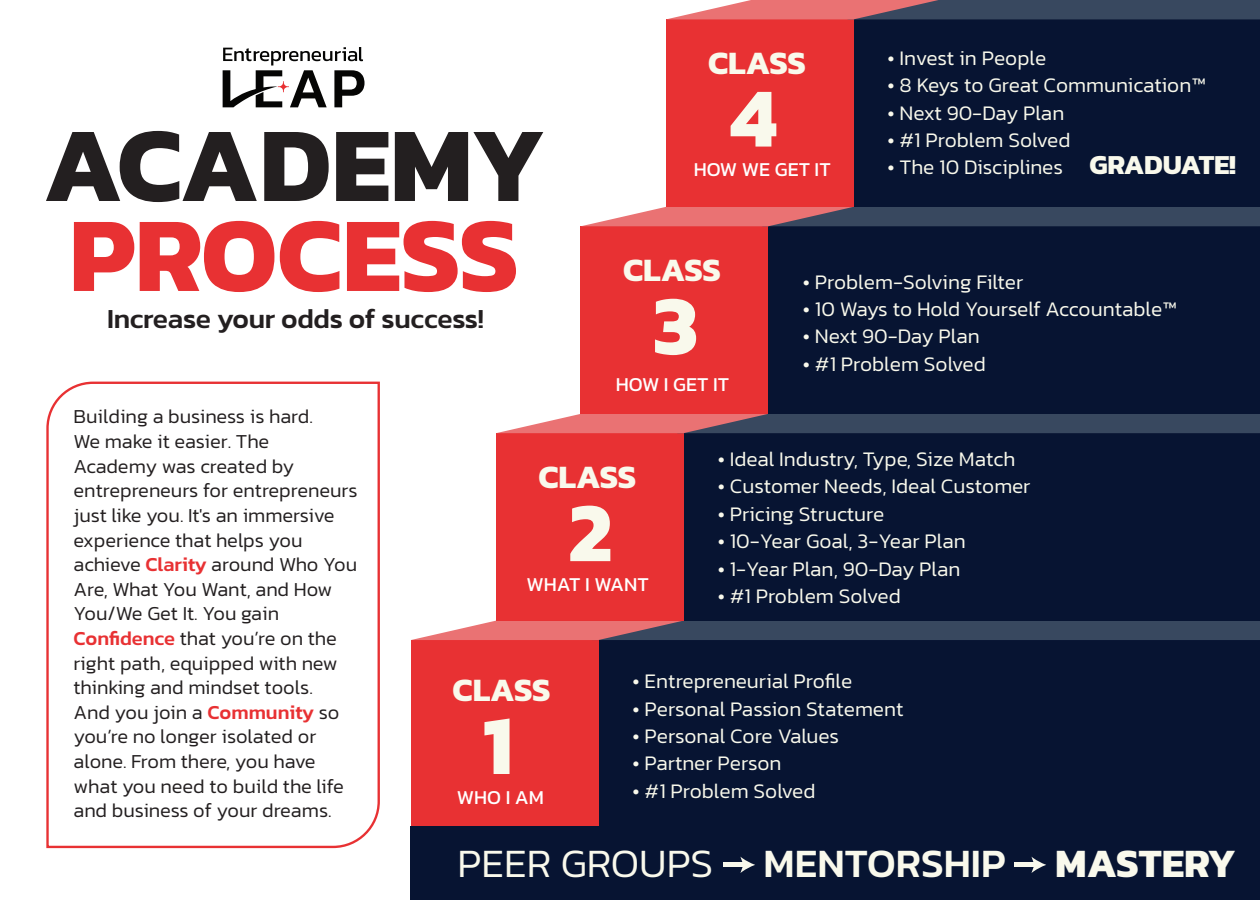
<style>
.page{position:relative;width:1260px;height:900px;background:#fff}
.page>*{position:absolute;margin:0;border:0;box-sizing:border-box;transform-origin:0 0}
.t1{font:700 107px "Kanit";letter-spacing:-.01em;color:#231f20}
.t2{font:700 107px "Kanit";color:#e83133}
.t3{font:700 85px "Kanit";color:#f9f9ec}
.t4{font:300 41px "Kanit";color:#f9f9ec}
.t5{font:700 33.25px "Kanit";letter-spacing:-.005em;color:#f9f9ec}
.t6{font:500 28px "Kanit";letter-spacing:-.005em;color:#231f20}
.t7{font:300 21px "Kanit";color:#f9f9ec}
.t8{font:300 20.25px/24.5px "Kanit";color:#231f20}
.t9{font:20px "Kanit";color:#fff}
.s1{font-weight:700;font-size:28px}
.s2{font-weight:500;color:#e83133}
.s3{font-weight:500}
.s4{font-weight:700}
</style>
<div class="page">
<div style="left:598px;top:640px;width:662px;height:188px;background:#071432"></div>
<div style="left:411px;top:640px;width:187px;height:188px;background:#e83133"></div>
<svg style="left:411px;top:621px;width:849px;height:19px"></svg>
<div style="left:683px;top:433px;width:577px;height:188px;background:#071432"></div>
<div style="left:496px;top:433px;width:187px;height:188px;background:#e83133"></div>
<svg style="left:497px;top:414px;width:763px;height:19px"></svg>
<div style="left:768px;top:226px;width:492px;height:188px;background:#071432"></div>
<div style="left:581px;top:226px;width:187px;height:188px;background:#e83133"></div>
<svg style="left:582px;top:207px;width:678px;height:19px"></svg>
<div style="left:853px;top:19px;width:407px;height:188px;background:#071432"></div>
<div style="left:666px;top:19px;width:187px;height:188px;background:#e83133"></div>
<svg style="left:668px;top:0;width:592px;height:19px"></svg>
<div style="left:411px;top:826px;width:849px;height:74px;background:#071432"></div>
<hr style="left:724px;top:863px;width:21px;height:4px;background:#f9f9ec">
<svg style="left:740px;top:857px;width:15px;height:16px"></svg>
<hr style="left:1015px;top:863px;width:21px;height:4px;background:#f9f9ec">
<svg style="left:1031px;top:857px;width:15px;height:16px"></svg>
<svg style="left:223px;top:47px;width:142px;height:60px"></svg>
<svg style="left:46px;top:381px;width:334px;height:468px"></svg>
<h1 class="t1" style="left:43px;top:82px;width:504px">ACADEMY</h1>
<h1 class="t2" style="left:69px;top:172px;width:451px">PROCESS</h1>
<h3 class="t6" style="left:107px;top:298px;width:378px">Increase your odds of success!</h3>
<h3 class="t5" style="left:708px;top:36px;width:99px">CLASS</h3>
<h2 class="t3" style="left:730px;top:52px;width:48px">4</h2>
<p class="t9" style="left:694px;top:155px;width:139px">HOW WE GET IT</p>
<p class="t7" style="left:888px;top:43px;width:160px">• Invest in People</p>
<p class="t7" style="left:888px;top:70px;width:320px">• 8 Keys to Great Communication™</p>
<p class="t7" style="left:888px;top:98px;width:178px">• Next 90-Day Plan</p>
<p class="t7" style="left:888px;top:125px;width:184px">• #1 Problem Solved</p>
<p class="t7" style="left:888px;top:153px;width:350px">• The 10 Disciplines <span class="s1">GRADUATE!</span></p>
<h3 class="t5" style="left:623px;top:244px;width:99px">CLASS</h3>
<h2 class="t3" style="left:653px;top:260px;width:47px">3</h2>
<p class="t9" style="left:616px;top:369px;width:115px">HOW I GET IT</p>
<p class="t7" style="left:803px;top:267px;width:222px">• Problem-Solving Filter</p>
<p class="t7" style="left:803px;top:294px;width:375px">• 10 Ways to Hold Yourself Accountable™</p>
<p class="t7" style="left:803px;top:322px;width:178px">• Next 90-Day Plan</p>
<p class="t7" style="left:803px;top:349px;width:184px">• #1 Problem Solved</p>
<p class="t8" style="left:73px;top:404px;width:286px">Building a business is hard.<br>We make it easier. The<br>Academy was created by entrepreneurs for entrepreneurs just like you. It's an immersive experience that helps you achieve <span class="s2">Clarity</span> around Who You<br>Are, What You Want, and How<br>You/We Get It. You gain<br><span class="s2">Confidence</span> that you’re on the right path, equipped with new thinking and mindset tools.<br>And you join a <span class="s2">Community</span> so you’re no longer isolated or alone. From there, you have what you need to build the life and business of your dreams.</p>
<h3 class="t5" style="left:538px;top:451px;width:99px">CLASS</h3>
<h2 class="t3" style="left:568px;top:466px;width:46px">2</h2>
<p class="t9" style="left:527px;top:570px;width:124px">WHAT I WANT</p>
<p class="t7" style="left:718px;top:444px;width:299px">• Ideal Industry, Type, Size Match</p>
<p class="t7" style="left:718px;top:472px;width:314px">• Customer Needs, Ideal Customer</p>
<p class="t7" style="left:718px;top:499px;width:168px">• Pricing Structure</p>
<p class="t7" style="left:718px;top:526px;width:249px">• 10-Year Goal, 3-Year Plan</p>
<p class="t7" style="left:718px;top:554px;width:244px">• 1-Year Plan, 90-Day Plan</p>
<p class="t7" style="left:718px;top:581px;width:184px">• #1 Problem Solved</p>
<h3 class="t5" style="left:453px;top:664px;width:99px">CLASS</h3>
<h2 class="t3" style="left:482px;top:679px;width:32px">1</h2>
<p class="t9" style="left:457px;top:783px;width:89px">WHO I AM</p>
<p class="t7" style="left:633px;top:666px;width:221px">• Entrepreneurial Profile</p>
<p class="t7" style="left:633px;top:694px;width:272px">• Personal Passion Statement</p>
<p class="t7" style="left:633px;top:721px;width:208px">• Personal Core Values</p>
<p class="t7" style="left:633px;top:749px;width:151px">• Partner Person</p>
<p class="t7" style="left:633px;top:776px;width:184px">• #1 Problem Solved</p>
<h3 class="t4" style="left:458px;top:834px;width:780px">PEER GROUPS <span class="s3">MENTORSHIP</span> <span class="s4">MASTERY</span></h3>
</div>
